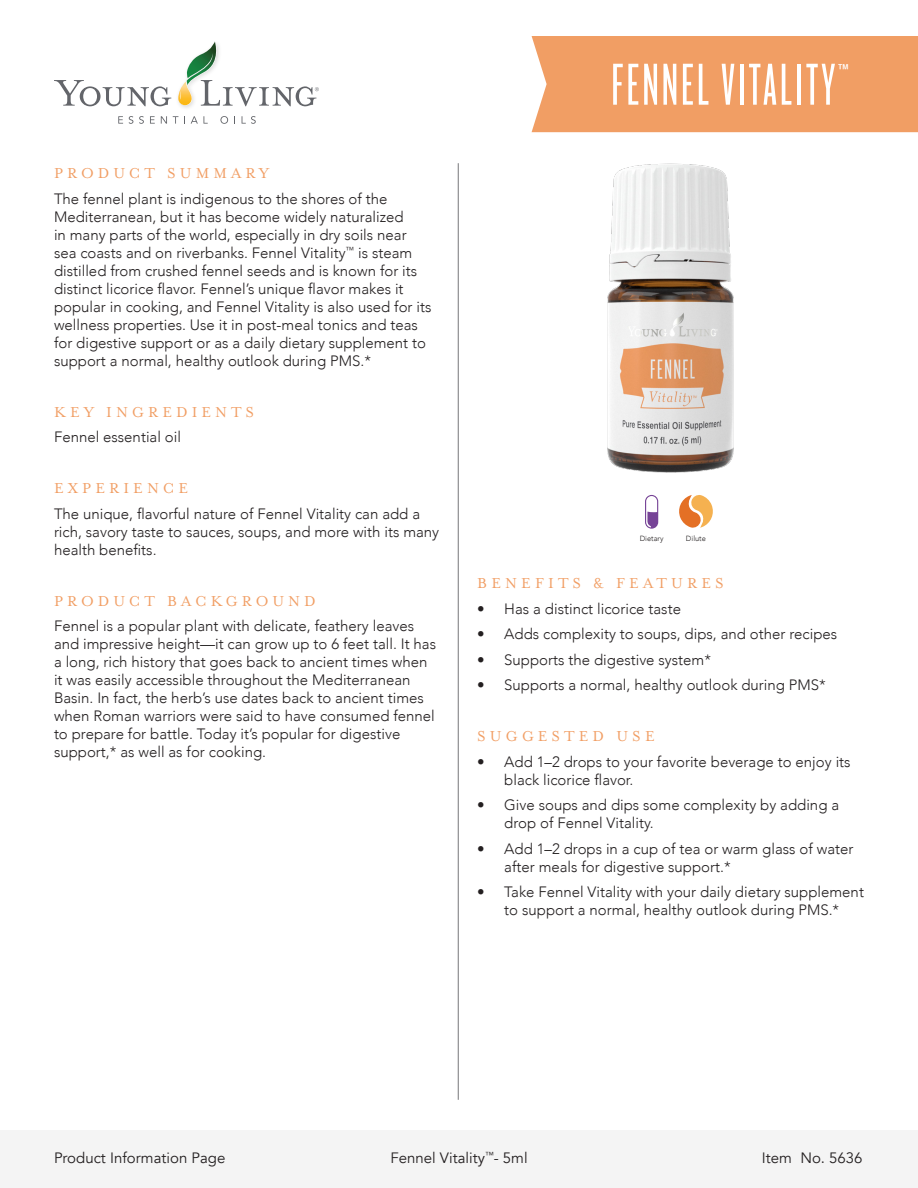
<style>
.page{position:relative;width:918px;height:1188px;background:#fff}
.page>*{position:absolute;margin:0;border:0;box-sizing:border-box;transform-origin:0 0}
.t1{font:61.5px "Knockout 26 Junior Flywght";letter-spacing:.05em;color:#fff}
.t2{font:16.5px "Mrs Eaves OT";letter-spacing:.25em;color:#f19e64}
.t3{font:300 15px/18px "Avenir";color:#231f20}
.t4{font:15px "Avenir";color:#231f20}
.t5{font:300 7.5px "Avenir";color:#231f20}
</style>
<div class="page">
<div style="left:0;top:1130px;width:918px;height:58px;background:#f4f4f4"></div>
<img style="left:181px;top:106px;width:10px;height:2px">
<svg style="left:118px;top:116px;width:5px;height:8px"></svg>
<svg style="left:129px;top:116px;width:4px;height:8px"></svg>
<svg style="left:139px;top:116px;width:5px;height:8px"></svg>
<svg style="left:150px;top:116px;width:5px;height:8px"></svg>
<svg style="left:161px;top:116px;width:6px;height:8px"></svg>
<svg style="left:173px;top:116px;width:5px;height:8px"></svg>
<svg style="left:191px;top:116px;width:17px;height:8px"></svg>
<svg style="left:220px;top:116px;width:8px;height:8px"></svg>
<svg style="left:242px;top:116px;width:14px;height:8px"></svg>
<svg style="left:54px;top:41px;width:265px;height:65px"></svg>
<hr style="left:458px;top:163px;width:1px;height:937px;background:#777779">
<div style="left:532px;top:36px;width:386px;height:96px;background:#f19e64"></div>
<img style="left:607px;top:163px;width:127px;height:310px">
<svg style="left:645px;top:495px;width:13px;height:34px"></svg>
<svg style="left:679px;top:495px;width:34px;height:33px"></svg>
<p class="t2" style="left:54px;top:164px;width:217px">PRODUCT SUMMARY</p>
<p class="t3" style="left:54px;top:190px;width:379px">The fennel plant is indigenous to the shores of the Mediterranean, but it has become widely naturalized<br>in many parts of the world, especially in dry soils near sea coasts and on riverbanks. Fennel Vitality<sup>™</sup> is steam distilled from crushed fennel seeds and is known for its distinct licorice flavor. Fennel’s unique flavor makes it popular in cooking, and Fennel Vitality is also used for its wellness properties. Use it in post-meal tonics and teas for digestive support or as a daily dietary supplement to support a normal, healthy outlook during PMS.*</p>
<p class="t2" style="left:54px;top:403px;width:202px">KEY INGREDIENTS</p>
<p class="t3" style="left:54px;top:428px;width:129px">Fennel essential oil</p>
<p class="t2" style="left:54px;top:479px;width:136px">EXPERIENCE</p>
<p class="t3" style="left:54px;top:505px;width:387px">The unique, flavorful nature of Fennel Vitality can add a rich, savory taste to sauces, soups, and more with its many health benefits.</p>
<p class="t2" style="left:54px;top:592px;width:263px">PRODUCT BACKGROUND</p>
<p class="t3" style="left:54px;top:617px;width:384px">Fennel is a popular plant with delicate, feathery leaves and impressive height—it can grow up to 6 feet tall. It has a long, rich history that goes back to ancient times when it was easily accessible throughout the Mediterranean Basin. In fact, the herb’s use dates back to ancient times when Roman warriors were said to have consumed fennel to prepare for battle. Today it’s popular for digestive support,* as well as for cooking.</p>
<p class="t1" style="left:611px;top:50px;width:239px">FENNEL VITALITY<sup>™</sup></p>
<p class="t5" style="left:640px;top:534px;width:25px">Dietary</p>
<p class="t5" style="left:686px;top:534px;width:21px">Dilute</p>
<p class="t2" style="left:477px;top:574px;width:248px">BENEFITS &amp; FEATURES</p>
<p class="t3" style="left:477px;top:600px;width:205px">• Has a distinct licorice taste</p>
<p class="t3" style="left:477px;top:625px;width:361px">• Adds complexity to soups, dips, and other recipes</p>
<p class="t3" style="left:477px;top:651px;width:235px">• Supports the digestive system*</p>
<p class="t3" style="left:477px;top:676px;width:350px">• Supports a normal, healthy outlook during PMS*</p>
<p class="t2" style="left:477px;top:727px;width:179px">SUGGESTED USE</p>
<p class="t3" style="left:504px;top:753px;width:348px;text-indent:-27px">• Add 1–2 drops to your favorite beverage to enjoy its black licorice flavor.</p>
<p class="t3" style="left:504px;top:796px;width:336px;text-indent:-27px">• Give soups and dips some complexity by adding a drop of Fennel Vitality.</p>
<p class="t3" style="left:504px;top:840px;width:351px;text-indent:-27px">• Add 1–2 drops in a cup of tea or warm glass of water after meals for digestive support.*</p>
<p class="t3" style="left:477px;top:883px;width:388px;text-align:center">• Take Fennel Vitality with your daily dietary supplement to support a normal, healthy outlook during PMS.*</p>
<p class="t4" style="left:54px;top:1148px;width:173px">Product Information Page</p>
<p class="t4" style="left:391px;top:1148px;width:139px">Fennel Vitality<sup>™</sup>- 5ml</p>
<p class="t4" style="left:762px;top:1148px;width:102px">Item No. 5636</p>
</div>
